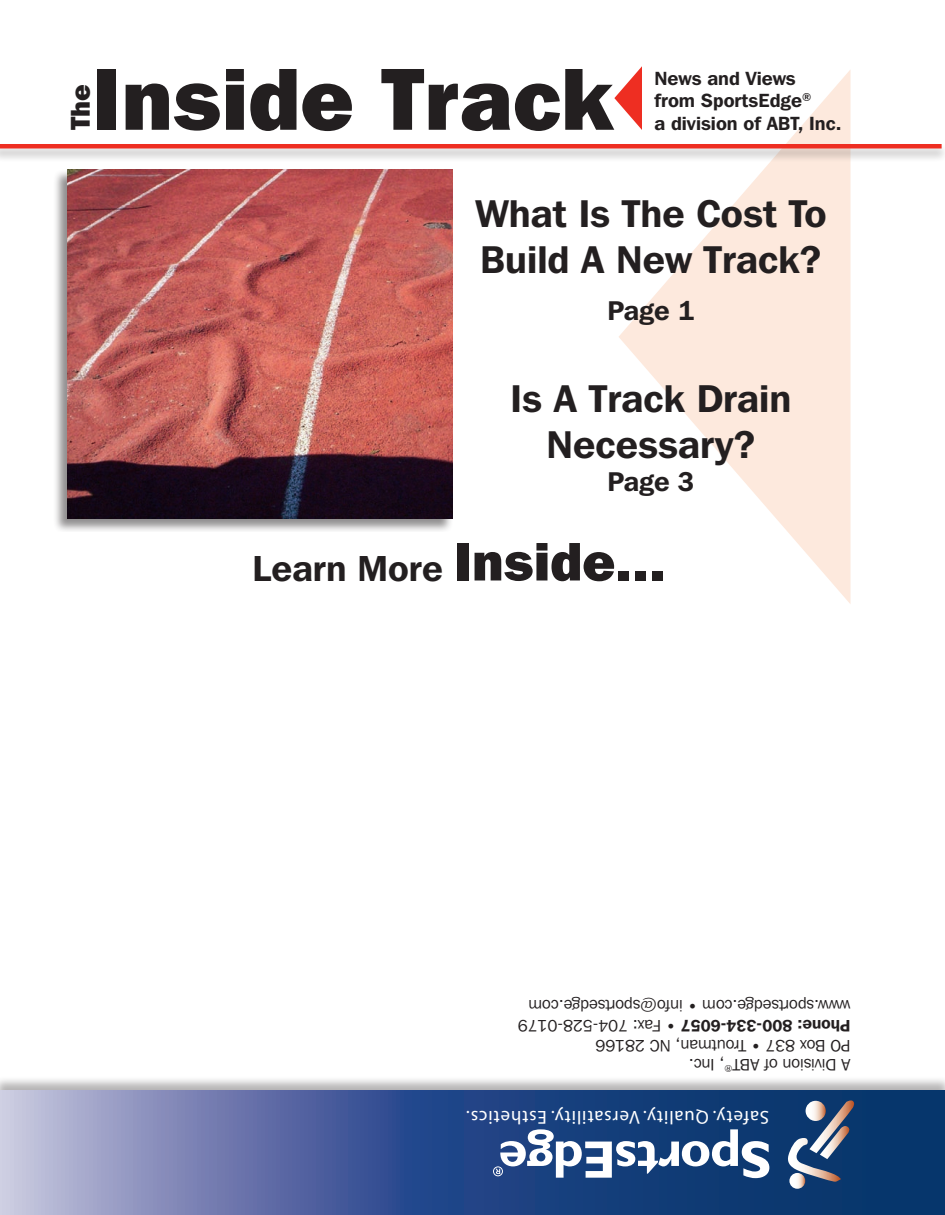
<style>
.page{position:relative;width:945px;height:1215px;background:#fff}
.page>*{position:absolute;margin:0;border:0;box-sizing:border-box;transform-origin:0 0}
.t1{font:800 87.6px "Franklin Gothic IT Cby BT";color:#231f20}
.t2{font:600 38.55px/46.2px "Franklin Gothic IT Cby BT";color:#231f20}
.t3{font:600 36px "Franklin Gothic IT Cby BT";color:#231f20}
.t4{font:600 27px "Franklin Gothic IT Cby BT";color:#231f20}
.t5{font:800 27px "Franklin Gothic IT Cby BT";color:#231f20}
.t6{font:600 19.05px/22.8px "Franklin Gothic IT Cby BT";color:#231f20}
.t7{font:italic 18.9px "Gill Sans";letter-spacing:.045em;color:#fff}
.t8{font:16.5px/19.8px "Franklin Gothic IT Cby BT";color:#231f20}
.s1{font-weight:800;font-size:54px}
.s2{font-weight:600}
</style>
<div class="page">
<svg style="left:619px;top:70px;width:231px;height:533px;fill:#fde9dd"></svg>
<div style="left:0;top:1076px;width:945px;height:139px;background:#231f20;opacity:.33"></div>
<svg style="left:0;top:1090px;width:945px;height:125px;background:#476197"></svg>
<svg style="left:493px;top:1129px;width:276px;height:49px"></svg>
<svg style="left:789px;top:1173px;width:16px;height:16px"></svg>
<svg style="left:787px;top:1100px;width:68px;height:82px;background:#586c8b"></svg>
<svg style="left:614px;top:66px;width:28px;height:64px"></svg>
<div style="left:0;top:143px;width:945px;height:20px;background:#231f20;opacity:.33"></div>
<hr style="left:0;top:144px;width:942px;height:4px;background:#ee2e22">
<div style="left:53px;top:168px;width:401px;height:364px;background:#231f20;opacity:.5"></div>
<img style="left:68px;top:170px;width:385px;height:349px">
<h1 class="t1" style="left:92px;top:43px;width:523px">Inside Track</h1>
<h3 class="t5" style="left:63px;top:130px;width:47px;rotate:-90deg">The</h3>
<p class="t6" style="left:654px;top:66px;width:189px">News and Views<br>from SportsEdge<sup>®<br></sup>a division of ABT, Inc.</p>
<h2 class="t2" style="left:475px;top:190px;width:353px">What Is The Cost To<br>Build A New Track?</h2>
<h3 class="t4" style="left:608px;top:293px;width:88px">Page 1</h3>
<h2 class="t2" style="left:511px;top:375px;width:282px;text-align:center">Is A Track Drain<br>Necessary?</h2>
<h3 class="t4" style="left:608px;top:464px;width:88px">Page 3</h3>
<h3 class="t3" style="left:253px;top:545px;width:414px">Learn More <span class="s1">Inside...</span></h3>
<p class="t8" style="left:851px;top:1075px;width:334px;rotate:-180deg">A Division of ABT<sup>®</sup>, Inc.<br>PO Box 837 • Troutman, NC 28166<br><span class="s2">Phone: 800-334-6057</span> • Fax: 704-528-0179 www.sportsedge.com • info@sportsedge.com</p>
<p class="t7" style="left:769px;top:1127px;width:305px;rotate:-180deg">Safety. Quality. Versatility. Esthetics.</p>
</div>
